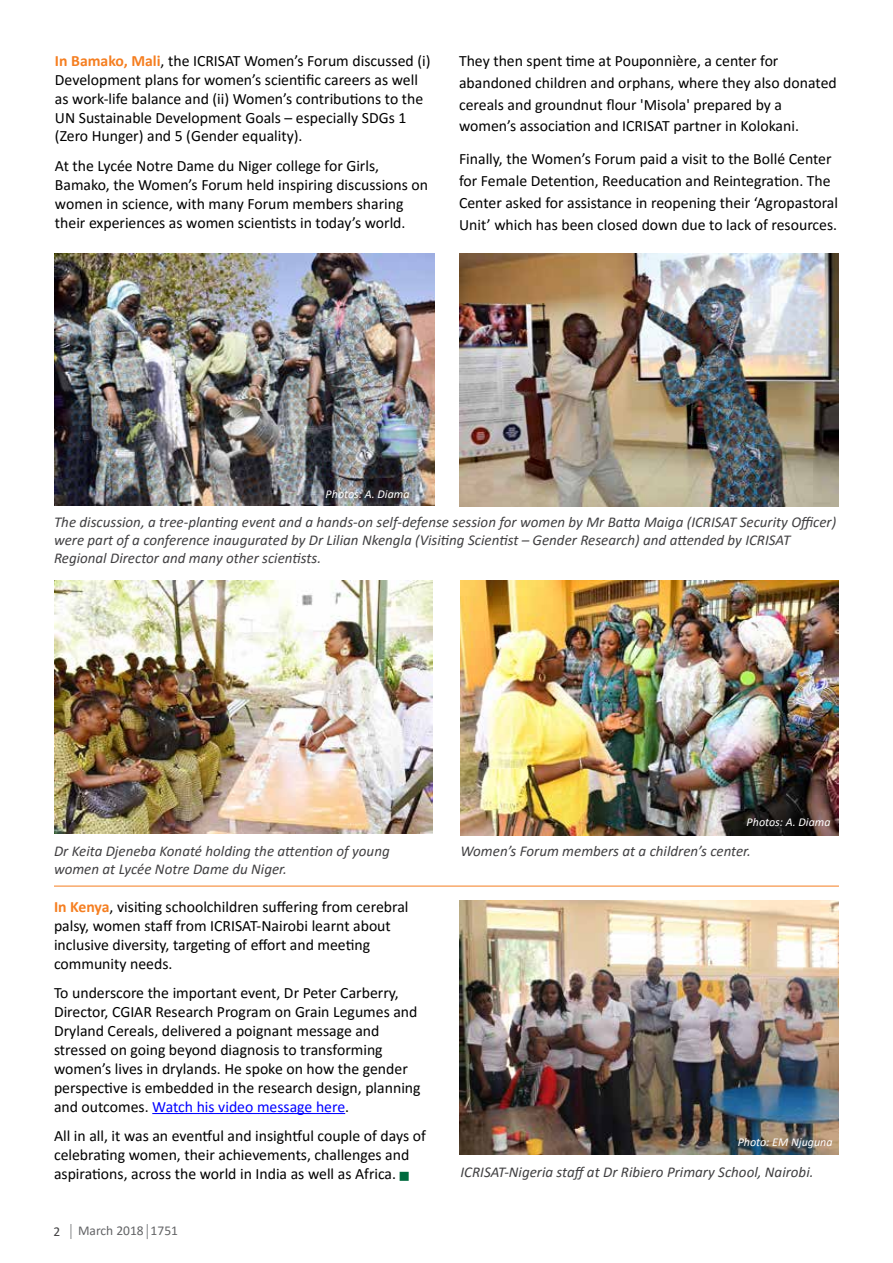
<style>
.page{position:relative;width:893px;height:1263px;background:#fff}
.page>*{position:absolute;margin:0;border:0;box-sizing:border-box;transform-origin:0 0}
.t1{font:15.75px/18.9px "Calibri";color:#000}
.t2{font:italic 15px/18px "Calibri";color:#414042}
.t3{font:13.5px "Calibri";color:#636466}
.t4{font:13.5px "Calibri";color:#414042}
.t5{font:italic 12px "Calibri";color:#fff}
.s1{font-weight:700;color:#f57e20}
.s2{color:#00f}
</style>
<div class="page">
<svg style="left:147px;top:1224px;width:1px;height:15px"></svg>
<svg style="left:71px;top:1224px;width:1px;height:15px"></svg>
<img style="left:54px;top:254px;width:381px;height:252px">
<img style="left:459px;top:254px;width:380px;height:253px">
<hr style="left:152px;top:1113px;width:193px;height:1px;background:#00f">
<img style="left:459px;top:900px;width:380px;height:254px">
<img style="left:54px;top:581px;width:379px;height:252px">
<img style="left:460px;top:581px;width:379px;height:254px">
<hr style="left:54px;top:886px;width:785px;height:1px;background:#f57e20">
<p class="t1" style="left:55px;top:51px;width:377px"><span class="s1">In Bamako, Mali</span>, the ICRISAT Women’s Forum discussed (i)<br>Development plans for women’s scientific careers as well as work-life balance and (ii) Women’s contributions to the UN Sustainable Development Goals – especially SDGs 1 (Zero Hunger) and 5 (Gender equality).</p>
<p class="t1" style="left:55px;top:156px;width:375px">At the Lycée Notre Dame du Niger college for Girls, Bamako, the Women’s Forum held inspiring discussions on women in science, with many Forum members sharing their experiences as women scientists in today’s world.</p>
<p class="t1" style="left:459px;top:49px;width:379px;line-height:21.9px">They then spent time at Pouponnière, a center for abandoned children and orphans, where they also donated cereals and groundnut flour 'Misola' prepared by a women’s association and ICRISAT partner in Kolokani.</p>
<p class="t1" style="left:459px;top:147px;width:381px;line-height:21.9px">Finally, the Women’s Forum paid a visit to the Bollé Center for Female Detention, Reeducation and Reintegration. The Center asked for assistance in reopening their ‘Agropastoral Unit’ which has been closed down due to lack of resources.</p>
<p class="t5" style="left:326px;top:486px;width:85px">Photos: A. Diama</p>
<p class="t2" style="left:54px;top:513px;width:784px">The discussion, a tree-planting event and a hands-on self-defense session for women by Mr Batta Maiga (ICRISAT Security Officer) were part of a conference inaugurated by Dr Lilian Nkengla (Visiting Scientist – Gender Research) and attended by ICRISAT<br>Regional Director and many other scientists.</p>
<p class="t2" style="left:54px;top:842px;width:337px">Dr Keita Djeneba Konaté holding the attention of young women at Lycée Notre Dame du Niger.</p>
<p class="t1" style="left:54px;top:897px;width:356px"><span class="s1">In Kenya</span>, visiting schoolchildren suffering from cerebral palsy, women staff from ICRISAT-Nairobi learnt about inclusive diversity, targeting of effort and meeting community needs.</p>
<p class="t1" style="left:54px;top:983px;width:368px">To underscore the important event, Dr Peter Carberry, Director, CGIAR Research Program on Grain Legumes and Dryland Cereals, delivered a poignant message and stressed on going beyond diagnosis to transforming women’s lives in drylands. He spoke on how the gender perspective is embedded in the research design, planning and outcomes. <span class="s2">Watch his video message here</span>.</p>
<p class="t1" style="left:54px;top:1126px;width:373px">All in all, it was an eventful and insightful couple of days of celebrating women, their achievements, challenges and aspirations, across the world in India as well as Africa.</p>
<p class="t4" style="left:54px;top:1222px;width:8px">2</p>
<p class="t3" style="left:78px;top:1221px;width:101px">March 2018 1751</p>
<p class="t5" style="left:747px;top:813px;width:85px">Photos: A. Diama</p>
<p class="t2" style="left:460px;top:842px;width:292px">Women’s Forum members at a children’s center.</p>
<p class="t5" style="left:738px;top:1134px;width:96px">Photo: EM Njuguna</p>
<p class="t2" style="left:460px;top:1162px;width:354px">ICRISAT-Nigeria staff at Dr Ribiero Primary School, Nairobi.</p>
</div>
